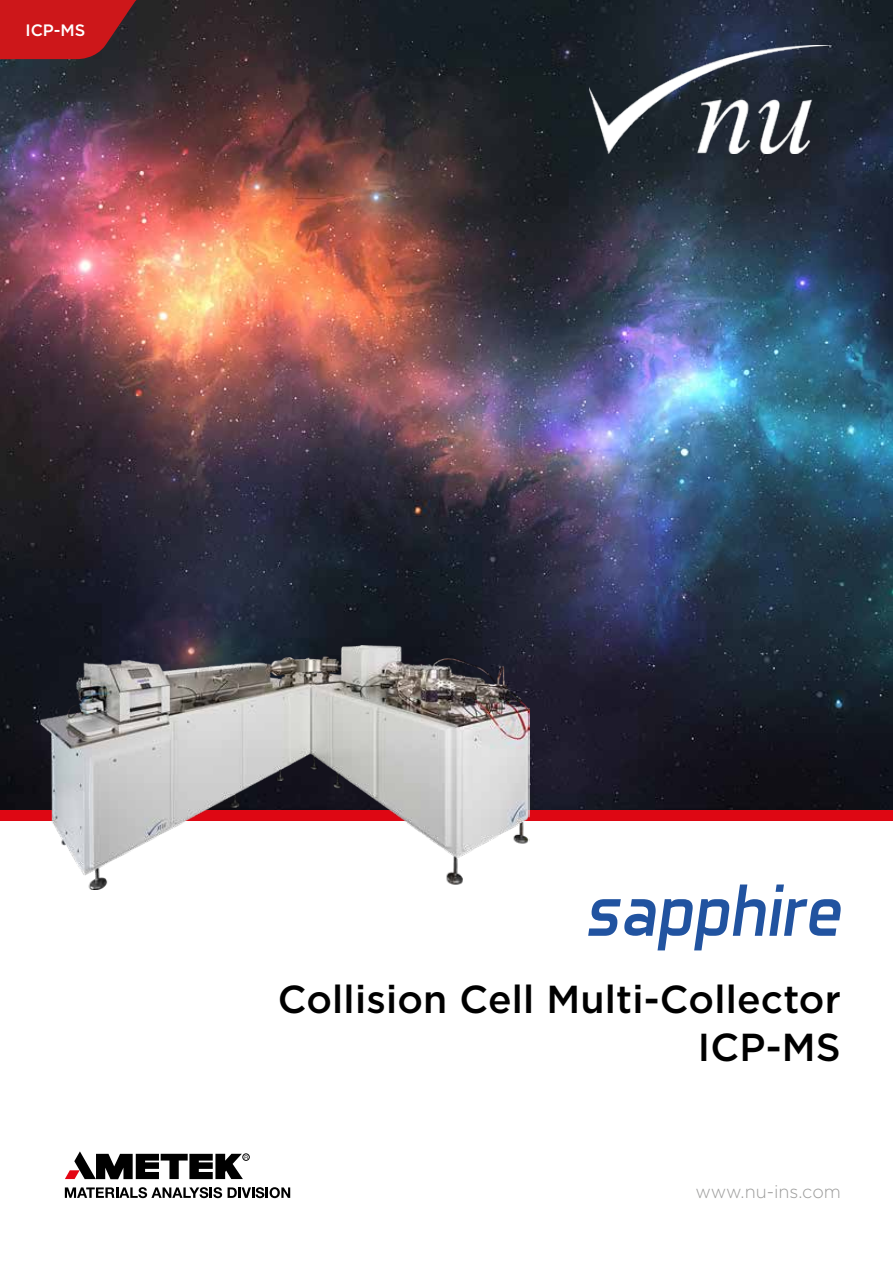
<style>
.page{position:relative;width:893px;height:1263px;background:#fff}
.page>*{position:absolute;margin:0;border:0;box-sizing:border-box;transform-origin:0 0}
.t1{font:italic 75px "Aero Matics";color:#2153a0}
.t2{font:500 39px/48px "Gotham";letter-spacing:.005em;color:#000;text-align:right}
.t3{font:300 18px "Gotham";color:#9d9d9c}
.t4{font:500 16.5px "Gotham";color:#fff}
</style>
<div class="page">
<img style="left:0;top:0;width:893px;height:810px">
<div style="left:0;top:810px;width:893px;height:11px;background:#de0713"></div>
<img style="left:40px;top:645px;width:489px;height:244px">
<svg style="left:65px;top:1187px;width:157px;height:11px"></svg>
<svg style="left:228px;top:1187px;width:62px;height:11px"></svg>
<div style="left:242px;top:1153px;width:8px;height:8px;border:1px solid #000;border-radius:50%"></div>
<svg style="left:65px;top:1151px;width:183px;height:28px"></svg>
<svg style="left:0;top:0;width:137px;height:59px"></svg>
<img style="left:590px;top:45px;width:241px;height:109px">
<p class="t4" style="left:25px;top:20px;width:62px">ICP-MS</p>
<h1 class="t1" style="left:584px;top:866px;width:258px">sapphire</h1>
<p class="t2" style="left:278px;top:975px;width:565px">Collision Cell Multi-Collector<br>ICP-MS</p>
<p class="t3" style="left:696px;top:1180px;width:147px">www.nu-ins.com</p>
</div>
